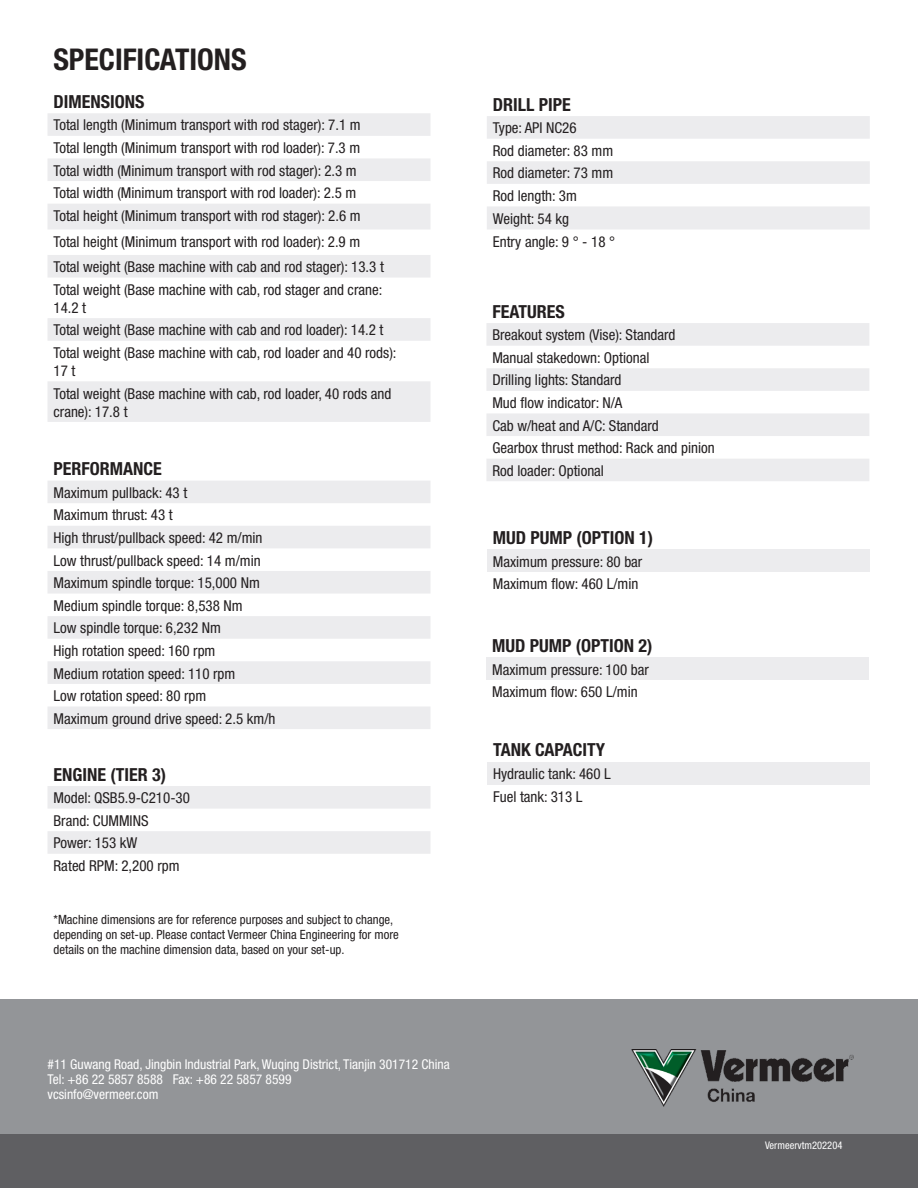
<style>
.page{position:relative;width:918px;height:1188px;background:#fff}
.page>*{position:absolute;margin:0;border:0;box-sizing:border-box;transform-origin:0 0}
.t1{font:700 condensed 30px "Helvetica Neue LT Std";color:#231f20}
.t2{font:700 condensed 18px "Helvetica Neue LT Std";color:#231f20}
.t3{font:condensed 15px/18px "Helvetica Neue LT Std";color:#231f20}
.t4{font:condensed 13.5px "Helvetica Neue LT Std";color:#fff}
.t5{font:condensed 12.75px/15.3px "Helvetica Neue LT Std";color:#231f20}
.t6{font:condensed 10.5px "Helvetica Neue LT Std";color:#fff}
</style>
<div class="page">
<svg style="left:48px;top:113px;width:382px;height:309px;fill:#f1f1f2"></svg>
<svg style="left:48px;top:481px;width:382px;height:248px;fill:#ececee"></svg>
<svg style="left:487px;top:116px;width:383px;height:113px;fill:#ececee"></svg>
<svg style="left:486px;top:323px;width:383px;height:158px;fill:#ececee"></svg>
<svg style="left:48px;top:786px;width:382px;height:68px"></svg>
<div style="left:487px;top:550px;width:383px;height:22px;background:#ececee"></div>
<div style="left:487px;top:762px;width:383px;height:22px;background:#ececee"></div>
<div style="left:486px;top:657px;width:383px;height:23px;background:#ececee"></div>
<div style="left:0;top:999px;width:918px;height:151px;background:#939598"></div>
<div style="left:0;top:1134px;width:918px;height:54px;background:#5f5f62"></div>
<img style="left:631px;top:1050px;width:223px;height:56px">
<p class="t1" style="left:53px;top:41px;width:195px">SPECIFICATIONS</p>
<p class="t2" style="left:54px;top:91px;width:92px">DIMENSIONS</p>
<p class="t3" style="left:54px;top:116px;width:309px">Total length (Minimum transport with rod stager): 7.1 m</p>
<p class="t3" style="left:54px;top:139px;width:308px">Total length (Minimum transport with rod loader): 7.3 m</p>
<p class="t3" style="left:54px;top:161px;width:305px">Total width (Minimum transport with rod stager): 2.3 m</p>
<p class="t3" style="left:54px;top:184px;width:304px">Total width (Minimum transport with rod loader): 2.5 m</p>
<p class="t3" style="left:54px;top:206px;width:309px">Total height (Minimum transport with rod stager): 2.6 m</p>
<p class="t3" style="left:54px;top:232px;width:308px">Total height (Minimum transport with rod loader): 2.9 m</p>
<p class="t3" style="left:54px;top:258px;width:332px">Total weight (Base machine with cab and rod stager): 13.3 t</p>
<p class="t3" style="left:54px;top:280px;width:330px">Total weight (Base machine with cab, rod stager and crane:</p>
<p class="t3" style="left:54px;top:298px;width:34px">14.2 t</p>
<p class="t3" style="left:54px;top:321px;width:331px">Total weight (Base machine with cab and rod loader): 14.2 t</p>
<p class="t3" style="left:54px;top:344px;width:345px">Total weight (Base machine with cab, rod loader and 40 rods):</p>
<p class="t3" style="left:54px;top:362px;width:23px">17 t</p>
<p class="t3" style="left:54px;top:384px;width:339px">Total weight (Base machine with cab, rod loader, 40 rods and crane): 17.8 t</p>
<p class="t2" style="left:54px;top:458px;width:110px">PERFORMANCE</p>
<p class="t3" style="left:54px;top:483px;width:135px">Maximum pullback: 43 t</p>
<p class="t3" style="left:54px;top:506px;width:121px">Maximum thrust: 43 t</p>
<p class="t3" style="left:54px;top:529px;width:211px">High thrust/pullback speed: 42 m/min</p>
<p class="t3" style="left:54px;top:551px;width:209px">Low thrust/pullback speed: 14 m/min</p>
<p class="t3" style="left:54px;top:574px;width:208px">Maximum spindle torque: 15,000 Nm</p>
<p class="t3" style="left:54px;top:596px;width:191px">Medium spindle torque: 8,538 Nm</p>
<p class="t3" style="left:54px;top:619px;width:169px">Low spindle torque: 6,232 Nm</p>
<p class="t3" style="left:54px;top:642px;width:163px">High rotation speed: 160 rpm</p>
<p class="t3" style="left:54px;top:664px;width:183px">Medium rotation speed: 110 rpm</p>
<p class="t3" style="left:54px;top:687px;width:154px">Low rotation speed: 80 rpm</p>
<p class="t3" style="left:54px;top:709px;width:224px">Maximum ground drive speed: 2.5 km/h</p>
<p class="t2" style="left:54px;top:763px;width:114px">ENGINE (TIER 3)</p>
<p class="t3" style="left:54px;top:789px;width:138px">Model: QSB5.9-C210-30</p>
<p class="t3" style="left:54px;top:811px;width:97px">Brand: CUMMINS</p>
<p class="t3" style="left:54px;top:834px;width:85px">Power: 153 kW</p>
<p class="t3" style="left:54px;top:857px;width:128px">Rated RPM: 2,200 rpm</p>
<p class="t5" style="left:54px;top:912px;width:347px">*Machine dimensions are for reference purposes and subject to change, depending on set-up. Please contact Vermeer China Engineering for more</p>
<p class="t5" style="left:54px;top:942px;width:293px">details on the machine dimension data, based on your set-up.</p>
<p class="t4" style="left:48px;top:1057px;width:404px">#11 Guwang Road, Jingbin Industrial Park, Wuqing District, Tianjin 301712 China</p>
<p class="t4" style="left:48px;top:1072px;width:246px">Tel: +86 22 5857 8588 Fax: +86 22 5857 8599</p>
<p class="t4" style="left:48px;top:1087px;width:112px">vcsinfo@vermeer.com</p>
<p class="t2" style="left:493px;top:94px;width:79px">DRILL PIPE</p>
<p class="t3" style="left:493px;top:119px;width:85px">Type: API NC26</p>
<p class="t3" style="left:493px;top:141px;width:122px">Rod diameter: 83 mm</p>
<p class="t3" style="left:493px;top:164px;width:122px">Rod diameter: 73 mm</p>
<p class="t3" style="left:493px;top:187px;width:86px">Rod length: 3m</p>
<p class="t3" style="left:493px;top:209px;width:78px">Weight: 54 kg</p>
<p class="t3" style="left:493px;top:232px;width:124px">Entry angle: 9 ° - 18 °</p>
<p class="t2" style="left:492px;top:301px;width:74px">FEATURES</p>
<p class="t3" style="left:492px;top:326px;width:185px">Breakout system (Vise): Standard</p>
<p class="t3" style="left:492px;top:348px;width:159px">Manual stakedown: Optional</p>
<p class="t3" style="left:492px;top:371px;width:131px">Drilling lights: Standard</p>
<p class="t3" style="left:492px;top:394px;width:131px">Mud flow indicator: N/A</p>
<p class="t3" style="left:492px;top:416px;width:168px">Cab w/heat and A/C: Standard</p>
<p class="t3" style="left:492px;top:439px;width:224px">Gearbox thrust method: Rack and pinion</p>
<p class="t3" style="left:492px;top:461px;width:113px">Rod loader: Optional</p>
<p class="t2" style="left:493px;top:527px;width:162px">MUD PUMP (OPTION 1)</p>
<p class="t3" style="left:493px;top:552px;width:151px">Maximum pressure: 80 bar</p>
<p class="t3" style="left:493px;top:575px;width:147px">Maximum flow: 460 L/min</p>
<p class="t2" style="left:492px;top:635px;width:162px">MUD PUMP (OPTION 2)</p>
<p class="t3" style="left:492px;top:660px;width:158px">Maximum pressure: 100 bar</p>
<p class="t3" style="left:492px;top:683px;width:147px">Maximum flow: 650 L/min</p>
<p class="t2" style="left:493px;top:739px;width:114px">TANK CAPACITY</p>
<p class="t3" style="left:493px;top:765px;width:119px">Hydraulic tank: 460 L</p>
<p class="t3" style="left:493px;top:787px;width:91px">Fuel tank: 313 L</p>
<p class="t6" style="left:765px;top:1139px;width:79px">Vermeervtm202204</p>
</div>
